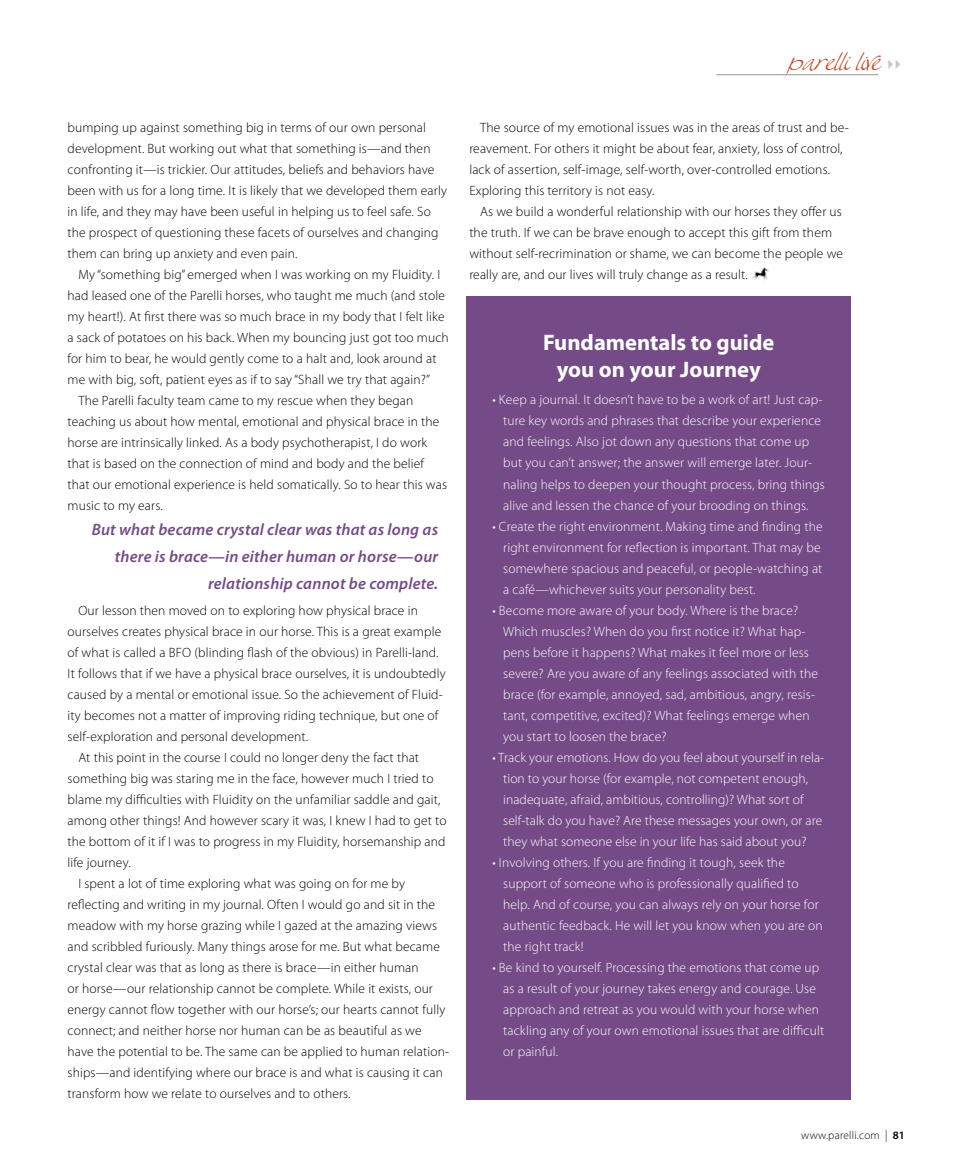
<style>
.page{position:relative;width:959px;height:1175px;background:#fff}
.page>*{position:absolute;margin:0;border:0;box-sizing:border-box;transform-origin:0 0}
.t1{font:24px "Swan Song";letter-spacing:.01em;color:#c6441f}
.t2{font:700 22.5px/27px "Myriad Pro";color:#fff;text-align:center}
.t3{font:italic 600 16.5px/27px "Myriad Pro";letter-spacing:.01em;color:#754b87;text-align:right}
.t4{font:300 13.5px "Myriad Pro";letter-spacing:.01em;color:#000}
.t5{font:300 13.5px/21px "Myriad Pro";letter-spacing:.01em;color:#fff}
.t6{font:300 11.25px "Myriad Pro";letter-spacing:.02em;color:#000}
.s1{color:#c6c8ca}
.s2{font-size:12.3px}
.s3{font-weight:600}
</style>
<div class="page">
<div style="left:466px;top:296px;width:384px;height:804px;background:#754b87"></div>
<img style="left:752px;top:267px;width:17px;height:14px">
<hr style="left:716px;top:74px;width:162px;height:1px;background:#939598">
<p class="t4" style="left:68px;top:119px;width:360px">bumping up against something big in terms of our own personal</p>
<p class="t4" style="left:68px;top:140px;width:364px">development. But working out what that something is—and then</p>
<p class="t4" style="left:68px;top:161px;width:368px">confronting it—is trickier. Our attitudes, beliefs and behaviors have</p>
<p class="t4" style="left:68px;top:182px;width:381px">been with us for a long time. It is likely that we developed them early</p>
<p class="t4" style="left:68px;top:203px;width:365px">in life, and they may have been useful in helping us to feel safe. So</p>
<p class="t4" style="left:68px;top:224px;width:372px">the prospect of questioning these facets of ourselves and changing</p>
<p class="t4" style="left:68px;top:245px;width:231px">them can bring up anxiety and even pain.</p>
<p class="t4" style="left:78px;top:266px;width:363px">My “something big” emerged when I was working on my Fluidity. I</p>
<p class="t4" style="left:68px;top:287px;width:379px">had leased one of the Parelli horses, who taught me much (and stole</p>
<p class="t4" style="left:68px;top:308px;width:379px">my heart!). At first there was so much brace in my body that I felt like</p>
<p class="t4" style="left:68px;top:329px;width:383px">a sack of potatoes on his back. When my bouncing just got too much</p>
<p class="t4" style="left:68px;top:350px;width:370px">for him to bear, he would gently come to a halt and, look around at</p>
<p class="t4" style="left:68px;top:371px;width:364px">me with big, soft, patient eyes as if to say “Shall we try that again?”</p>
<p class="t4" style="left:78px;top:392px;width:336px">The Parelli faculty team came to my rescue when they began</p>
<p class="t4" style="left:68px;top:413px;width:373px">teaching us about how mental, emotional and physical brace in the</p>
<p class="t4" style="left:68px;top:434px;width:361px">horse are intrinsically linked. As a body psychotherapist, I do work</p>
<p class="t4" style="left:68px;top:455px;width:358px">that is based on the connection of mind and body and the belief</p>
<p class="t4" style="left:68px;top:476px;width:381px">that our emotional experience is held somatically. So to hear this was</p>
<p class="t4" style="left:68px;top:497px;width:97px">music to my ears.</p>
<p class="t3" style="left:92px;top:515px;width:348px">But what became crystal clear was that as long as there is brace—in either human or horse—our relationship cannot be complete.</p>
<p class="t4" style="left:78px;top:602px;width:341px">Our lesson then moved on to exploring how physical brace in</p>
<p class="t4" style="left:68px;top:623px;width:375px">ourselves creates physical brace in our horse. This is a great example</p>
<p class="t4" style="left:68px;top:644px;width:372px">of what is called a BFO (blinding flash of the obvious) in Parelli-land.</p>
<p class="t4" style="left:68px;top:665px;width:380px">It follows that if we have a physical brace ourselves, it is undoubtedly</p>
<p class="t4" style="left:68px;top:686px;width:377px">caused by a mental or emotional issue. So the achievement of Fluid-</p>
<p class="t4" style="left:68px;top:707px;width:372px">ity becomes not a matter of improving riding technique, but one of</p>
<p class="t4" style="left:68px;top:728px;width:242px">self-exploration and personal development.</p>
<p class="t4" style="left:78px;top:749px;width:342px">At this point in the course I could no longer deny the fact that</p>
<p class="t4" style="left:68px;top:770px;width:367px">something big was staring me in the face, however much I tried to</p>
<p class="t4" style="left:68px;top:791px;width:374px">blame my difficulties with Fluidity on the unfamiliar saddle and gait,</p>
<p class="t4" style="left:68px;top:812px;width:380px">among other things! And however scary it was, I knew I had to get to</p>
<p class="t4" style="left:68px;top:833px;width:379px">the bottom of it if I was to progress in my Fluidity, horsemanship and</p>
<p class="t4" style="left:68px;top:854px;width:65px">life journey.</p>
<p class="t4" style="left:78px;top:875px;width:328px">I spent a lot of time exploring what was going on for me by</p>
<p class="t4" style="left:68px;top:896px;width:369px">reflecting and writing in my journal. Often I would go and sit in the</p>
<p class="t4" style="left:68px;top:917px;width:371px">meadow with my horse grazing while I gazed at the amazing views</p>
<p class="t4" style="left:68px;top:938px;width:374px">and scribbled furiously. Many things arose for me. But what became</p>
<p class="t4" style="left:68px;top:959px;width:353px">crystal clear was that as long as there is brace—in either human</p>
<p class="t4" style="left:68px;top:980px;width:367px">or horse—our relationship cannot be complete. While it exists, our</p>
<p class="t4" style="left:68px;top:1001px;width:379px">energy cannot flow together with our horse’s; our hearts cannot fully</p>
<p class="t4" style="left:68px;top:1022px;width:355px">connect; and neither horse nor human can be as beautiful as we</p>
<p class="t4" style="left:68px;top:1043px;width:383px">have the potential to be. The same can be applied to human relation-</p>
<p class="t4" style="left:68px;top:1064px;width:377px">ships—and identifying where our brace is and what is causing it can</p>
<p class="t4" style="left:68px;top:1085px;width:284px">transform how we relate to ourselves and to others.</p>
<p class="t1" style="left:788px;top:47px;width:118px">parelli live <span class="s1">✔✔</span></p>
<p class="t4" style="left:480px;top:119px;width:370px">The source of my emotional issues was in the areas of trust and be-</p>
<p class="t4" style="left:469px;top:140px;width:375px">reavement. For others it might be about fear, anxiety, loss of control,</p>
<p class="t4" style="left:469px;top:161px;width:362px">lack of assertion, self-image, self-worth, over-controlled emotions.</p>
<p class="t4" style="left:469px;top:182px;width:187px">Exploring this territory is not easy.</p>
<p class="t4" style="left:480px;top:203px;width:363px">As we build a wonderful relationship with our horses they offer us</p>
<p class="t4" style="left:469px;top:224px;width:364px">the truth. If we can be brave enough to accept this gift from them</p>
<p class="t4" style="left:469px;top:245px;width:375px">without self-recrimination or shame, we can become the people we</p>
<p class="t4" style="left:469px;top:266px;width:280px">really are, and our lives will truly change as a result.</p>
<p class="t2" style="left:543px;top:328px;width:233px">Fundamentals to guide you on your Journey</p>
<p class="t5" style="left:503px;top:389px;width:323px;text-indent:-11px">• Keep a journal. It doesn’t have to be a work of art! Just cap&shy;ture key words and phrases that describe your experience and feelings. Also jot down any questions that come up but you can’t answer; the answer will emerge later. Jour&shy;naling helps to deepen your thought process, bring things alive and lessen the chance of your brooding on things.</p>
<p class="t5" style="left:503px;top:515px;width:321px;text-indent:-11px">• Create the right environment. Making time and finding the right environment for reflection is important. That may be somewhere spacious and peaceful, or people-watching at a café—whichever suits your personality best.</p>
<p class="t5" style="left:503px;top:599px;width:316px;text-indent:-11px">• Become more aware of your body. Where is the brace?<br>Which muscles? When do you first notice it? What hap&shy;pens before it happens? What makes it feel more or less severe? Are you aware of any feelings associated with the brace (for example, annoyed, sad, ambitious, angry, resis&shy;tant, competitive, excited)? What feelings emerge when you start to loosen the brace?</p>
<p class="t5" style="left:503px;top:746px;width:322px;text-indent:-11px">• Track your emotions. How do you feel about yourself in rela&shy;tion to your horse (for example, not competent enough, inadequate, afraid, ambitious, controlling)? What sort of self-talk do you have? Are these messages your own, or are they what someone else in your life has said about you?</p>
<p class="t5" style="left:503px;top:851px;width:321px;text-indent:-11px">• Involving others. If you are finding it tough, seek the support of someone who is professionally qualified to help. And of course, you can always rely on your horse for authentic feedback. He will let you know when you are on the right track!</p>
<p class="t5" style="left:503px;top:956px;width:322px;text-indent:-11px">• Be kind to yourself. Processing the emotions that come up as a result of your journey takes energy and courage. Use approach and retreat as you would with your horse when tackling any of your own emotional issues that are difficult or painful.</p>
<p class="t6" style="left:801px;top:1128px;width:105px">www.parelli.com <span class="s2">|</span> <span class="s3">81</span></p>
</div>
